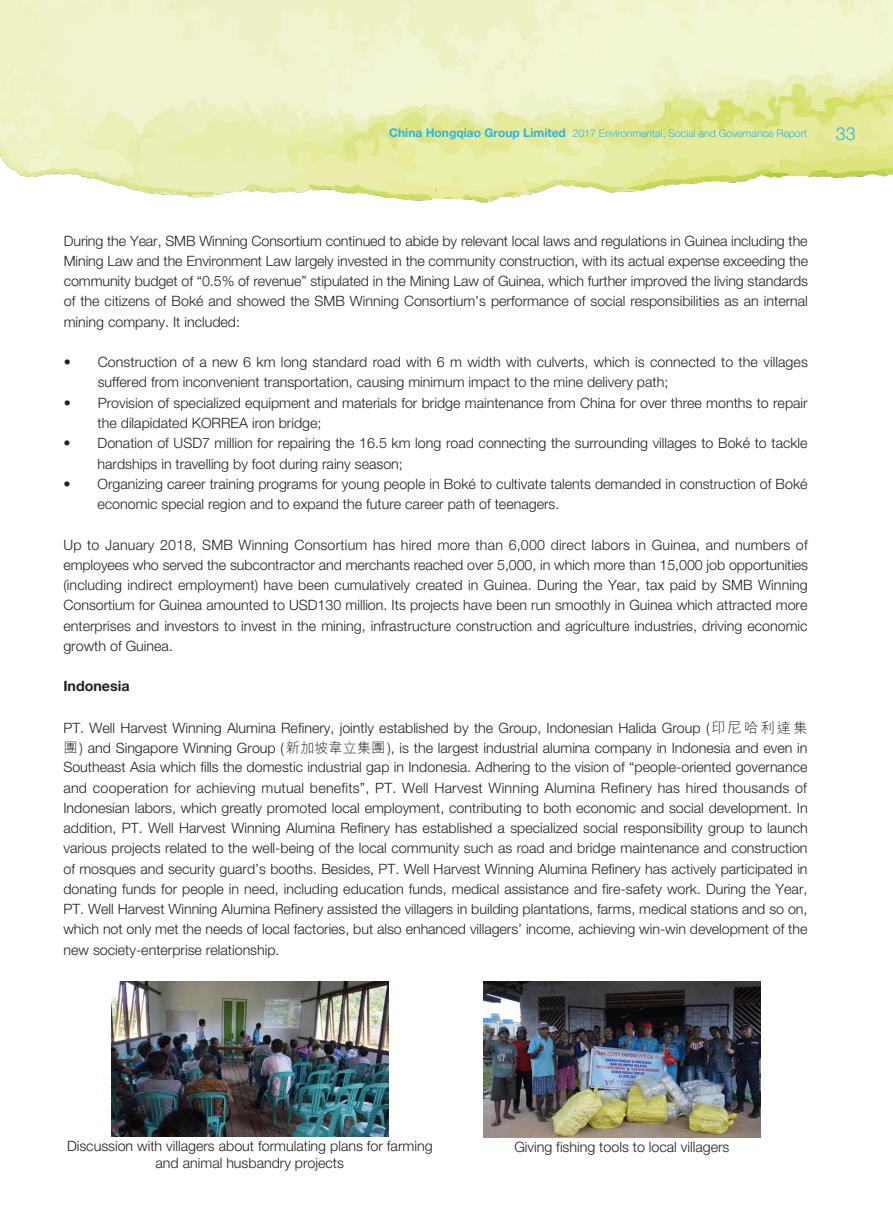
<style>
.page{position:relative;width:893px;height:1212px;background:#fff}
.page>*{position:absolute;margin:0;border:0;box-sizing:border-box;transform-origin:0 0}
.t1{font:300 18px "Helvetica Neue LT Std";color:#26b6ea}
.t2{font:300 14.25px/20.2px "Helvetica Neue LT Std";color:#231f20}
.t3{font:700 14.25px "Helvetica Neue LT Std";color:#231f20}
.t4{font:300 10.5px "Helvetica Neue LT Std";color:#26b6ea}
.s1{font-weight:700;font-size:12px}
.s2{font-family:"M Hei HK"}
</style>
<div class="page">
<img style="left:0;top:0;width:893px;height:203px">
<img style="left:112px;top:981px;width:276px;height:155px">
<img style="left:483px;top:981px;width:278px;height:156px">
<p class="t4" style="left:389px;top:127px;width:419px"><span class="s1">China Hongqiao Group Limited</span> 2017 Environmental, Social and Governance Report</p>
<p class="t1" style="left:836px;top:122px;width:22px">33</p>
<p class="t2" style="left:64px;top:230px;width:746px;text-align:justify">During the Year, SMB Winning Consortium continued to abide by relevant local laws and regulations in Guinea including the Mining Law and the Environment Law largely invested in the community construction, with its actual expense exceeding the community budget of “0.5% of revenue” stipulated in the Mining Law of Guinea, which further improved the living standards of the citizens of Boké and showed the SMB Winning Consortium’s performance of social responsibilities as an internal mining company. It included:</p>
<p class="t2" style="left:98px;top:352px;width:712px;text-indent:-34px">• Construction of a new 6 km long standard road with 6 m width with culverts, which is connected to the villages suffered from inconvenient transportation, causing minimum impact to the mine delivery path;</p>
<p class="t2" style="left:98px;top:392px;width:712px;text-indent:-34px">• Provision of specialized equipment and materials for bridge maintenance from China for over three months to repair the dilapidated KORREA iron bridge;</p>
<p class="t2" style="left:98px;top:433px;width:712px;text-indent:-34px">• Donation of USD7 million for repairing the 16.5 km long road connecting the surrounding villages to Boké to tackle hardships in travelling by foot during rainy season;</p>
<p class="t2" style="left:97px;top:473px;width:712px;text-indent:-34px">• Organizing career training programs for young people in Boké to cultivate talents demanded in construction of Boké economic special region and to expand the future career path of teenagers.</p>
<p class="t2" style="left:63px;top:534px;width:746px;text-align:justify">Up to January 2018, SMB Winning Consortium has hired more than 6,000 direct labors in Guinea, and numbers of employees who served the subcontractor and merchants reached over 5,000, in which more than 15,000 job opportunities (including indirect employment) have been cumulatively created in Guinea. During the Year, tax paid by SMB Winning Consortium for Guinea amounted to USD130 million. Its projects have been run smoothly in Guinea which attracted more enterprises and investors to invest in the mining, infrastructure construction and agriculture industries, driving economic growth of Guinea.</p>
<p class="t3" style="left:63px;top:677px;width:68px">Indonesia</p>
<p class="t2" style="left:63px;top:717px;width:746px;text-align:justify">PT. Well Harvest Winning Alumina Refinery, jointly established by the Group, Indonesian Halida Group (<span class="s2">印尼哈利達集團</span>) and Singapore Winning Group (<span class="s2">新加坡韋立集團</span>), is the largest industrial alumina company in Indonesia and even in Southeast Asia which fills the domestic industrial gap in Indonesia. Adhering to the vision of “people-oriented governance and cooperation for achieving mutual benefits”, PT. Well Harvest Winning Alumina Refinery has hired thousands of Indonesian labors, which greatly promoted local employment, contributing to both economic and social development. In addition, PT. Well Harvest Winning Alumina Refinery has established a specialized social responsibility group to launch various projects related to the well-being of the local community such as road and bridge maintenance and construction of mosques and security guard’s booths. Besides, PT. Well Harvest Winning Alumina Refinery has actively participated in donating funds for people in need, including education funds, medical assistance and fire-safety work. During the Year, PT. Well Harvest Winning Alumina Refinery assisted the villagers in building plantations, farms, medical stations and so on, which not only met the needs of local factories, but also enhanced villagers’ income, achieving win-win development of the new society-enterprise relationship.</p>
<p class="t2" style="left:67px;top:1137px;width:367px;line-height:17.1px;text-align:center">Discussion with villagers about formulating plans for farming and animal husbandry projects</p>
<p class="t2" style="left:514px;top:1137px;width:217px">Giving fishing tools to local villagers</p>
</div>
